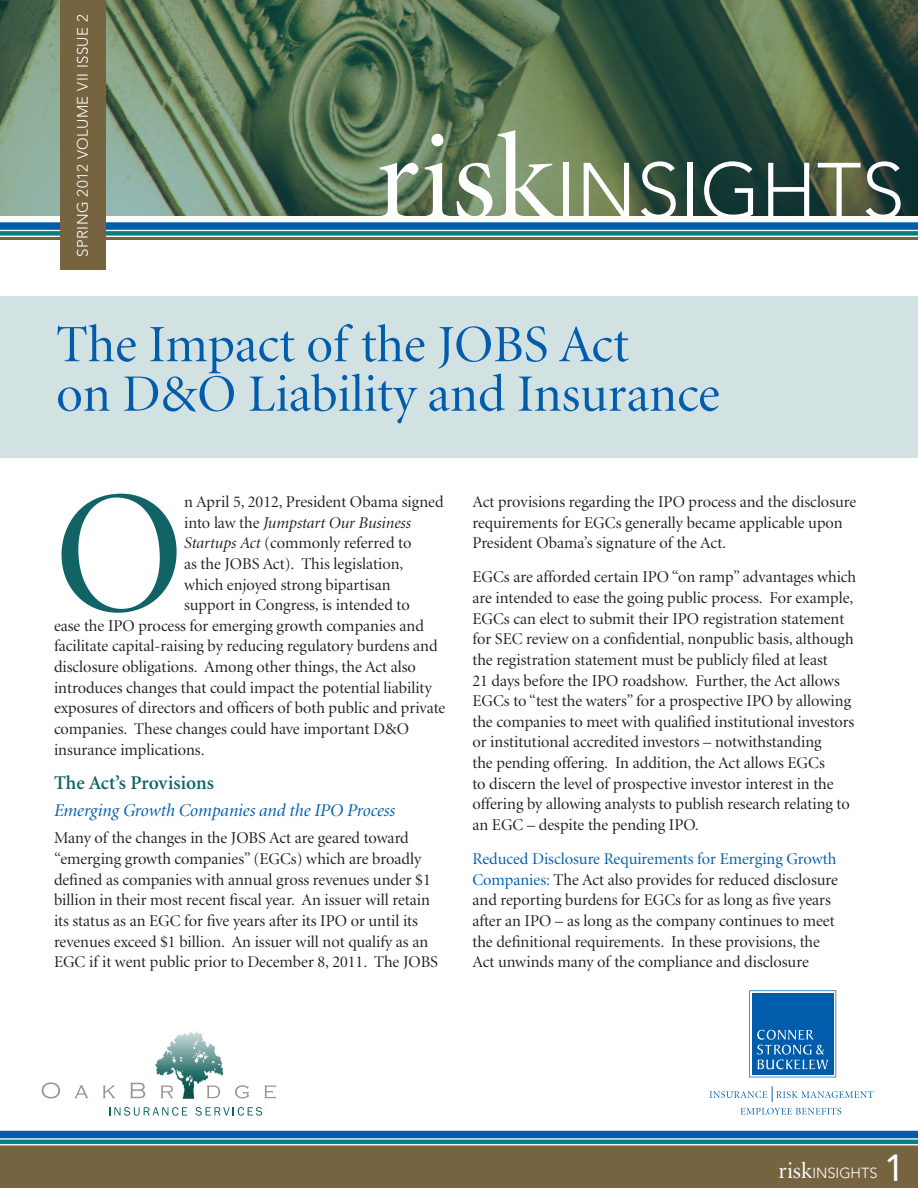
<style>
.page{position:relative;width:918px;height:1188px;background:#fff}
.page>*{position:absolute;margin:0;border:0;box-sizing:border-box;transform-origin:0 0}
.t1{font:175.2px "Minion Display";color:#116365}
.t2{font:300 77.85px "Avenir";color:#fff}
.t3{font:52.5px/49.5px "Minion Display";color:#015dab}
.t4{font:37.5px "Avenir";color:#fff}
.t5{font:600 19.5px "Minion";color:#116365}
.t6{font:italic 18px "Minion Display";color:#015dab}
.t7{font:16.5px/20.7px "Minion Display";color:#231f20}
.t8{font:italic 16.5px "Minion Display";color:#231f20}
.t9{font:300 15px "Avenir";letter-spacing:.03em;color:#fff}
.t10{font:300 14.55px "Avenir";color:#fff}
.s1{font-family:"Minion Display";font-weight:400;font-size:123.45px}
.s2{font-style:normal}
.s3{font-style:italic}
.s4{color:#015dab}
.s5{font-family:"Minion Display";font-weight:400;font-size:23.1px}
</style>
<div class="page">
<div style="left:0;top:296px;width:918px;height:162px;background:#d2e1e2"></div>
<svg style="left:0;top:0;width:918px;height:216px;background:#526e53"></svg>
<img style="left:155px;top:1032px;width:69px;height:67px">
<svg style="left:109px;top:1107px;width:78px;height:9px"></svg>
<svg style="left:195px;top:1107px;width:67px;height:9px"></svg>
<svg style="left:42px;top:1082px;width:18px;height:16px"></svg>
<svg style="left:74px;top:1086px;width:15px;height:12px"></svg>
<svg style="left:103px;top:1086px;width:12px;height:12px"></svg>
<svg style="left:130px;top:1083px;width:15px;height:15px"></svg>
<svg style="left:161px;top:1086px;width:12px;height:12px"></svg>
<svg style="left:207px;top:1086px;width:13px;height:12px"></svg>
<svg style="left:235px;top:1085px;width:14px;height:13px"></svg>
<svg style="left:264px;top:1085px;width:12px;height:14px"></svg>
<hr style="left:0;top:237px;width:918px;height:3px;background:#766340">
<div style="left:0;top:231px;width:918px;height:5px;background:#077e7f"></div>
<div style="left:0;top:222px;width:918px;height:8px;background:#015dab"></div>
<svg style="left:749px;top:990px;width:87px;height:87px;background:#2876b8"></svg>
<svg style="left:740px;top:1108px;width:101px;height:7px"></svg>
<svg style="left:710px;top:1086px;width:163px;height:16px"></svg>
<hr style="left:0;top:1145px;width:918px;height:3px;background:#766340">
<hr style="left:0;top:1140px;width:918px;height:4px;background:#077e7f">
<div style="left:0;top:1131px;width:918px;height:7px;background:#015dab"></div>
<div style="left:0;top:1147px;width:918px;height:41px;background:#766340"></div>
<div style="left:60px;top:0;width:46px;height:270px;background:#766340"></div>
<p class="t9" style="left:74px;top:257px;width:244px;rotate:-90deg">SPRING 2012 VOLUME VII ISSUE 2</p>
<p class="t2" style="left:376px;top:145px;width:531px"><span class="s1">risk</span>INSIGHTS</p>
<p class="t3" style="left:56px;top:322px;width:665px">The Impact of the JOBS Act<br>on D&amp;O Liability and Insurance</p>
<p class="t1" style="left:54px;top:469px;width:132px">O</p>
<p class="t7" style="left:184px;top:492px;width:261px">n April 5, 2012, President Obama signed</p>
<p class="t8" style="left:184px;top:514px;width:228px"><span class="s2">into law the</span> Jumpstart Our Business</p>
<p class="t7" style="left:184px;top:533px;width:229px"><span class="s3">Startups Act</span> (commonly referred to</p>
<p class="t7" style="left:184px;top:554px;width:221px">as the JOBS Act). This legislation,</p>
<p class="t7" style="left:184px;top:575px;width:208px">which enjoyed strong bipartisan</p>
<p class="t7" style="left:184px;top:595px;width:227px">support in Congress, is intended to</p>
<p class="t7" style="left:54px;top:616px;width:371px">ease the IPO process for emerging growth companies and</p>
<p class="t7" style="left:54px;top:636px;width:385px">facilitate capital-raising by reducing regulatory burdens and</p>
<p class="t7" style="left:54px;top:657px;width:363px">disclosure obligations. Among other things, the Act also</p>
<p class="t7" style="left:54px;top:678px;width:379px">introduces changes that could impact the potential liability</p>
<p class="t7" style="left:54px;top:698px;width:393px">exposures of directors and officers of both public and private</p>
<p class="t7" style="left:54px;top:719px;width:357px">companies. These changes could have important D&amp;O</p>
<p class="t7" style="left:54px;top:740px;width:152px">insurance implications.</p>
<p class="t5" style="left:54px;top:772px;width:162px">The Act’s Provisions</p>
<p class="t6" style="left:54px;top:802px;width:343px">Emerging Growth Companies and the IPO Process</p>
<p class="t7" style="left:54px;top:828px;width:386px">Many of the changes in the JOBS Act are geared toward “emerging growth companies” (EGCs) which are broadly defined as companies with annual gross revenues under $1 billion in their most recent fiscal year. An issuer will retain its status as an EGC for five years after its IPO or until its revenues exceed $1 billion. An issuer will not qualify as an EGC if it went public prior to December 8, 2011. The JOBS</p>
<p class="t7" style="left:472px;top:492px;width:385px">Act provisions regarding the IPO process and the disclosure requirements for EGCs generally became applicable upon<br>President Obama’s signature of the Act.</p>
<p class="t7" style="left:472px;top:568px;width:385px">EGCs are afforded certain IPO “on ramp” advantages which are intended to ease the going public process. For example, EGCs can elect to submit their IPO registration statement for SEC review on a confidential, nonpublic basis, although the registration statement must be publicly filed at least<br>21 days before the IPO roadshow. Further, the Act allows EGCs to “test the waters” for a prospective IPO by allowing the companies to meet with qualified institutional investors or institutional accredited investors – notwithstanding<br>the pending offering. In addition, the Act allows EGCs<br>to discern the level of prospective investor interest in the offering by allowing analysts to publish research relating to an EGC – despite the pending IPO.</p>
<p class="t7" style="left:472px;top:849px;width:367px"><span class="s4">Reduced Disclosure Requirements for Emerging Growth Companies:</span> The Act also provides for reduced disclosure and reporting burdens for EGCs for as long as five years after an IPO – as long as the company continues to meet the definitional requirements. In these provisions, the Act unwinds many of the compliance and disclosure</p>
<p class="t10" style="left:779px;top:1165px;width:101px"><span class="s5">risk</span>INSIGHTS</p>
<p class="t4" style="left:884px;top:1146px;width:22px">1</p>
</div>
